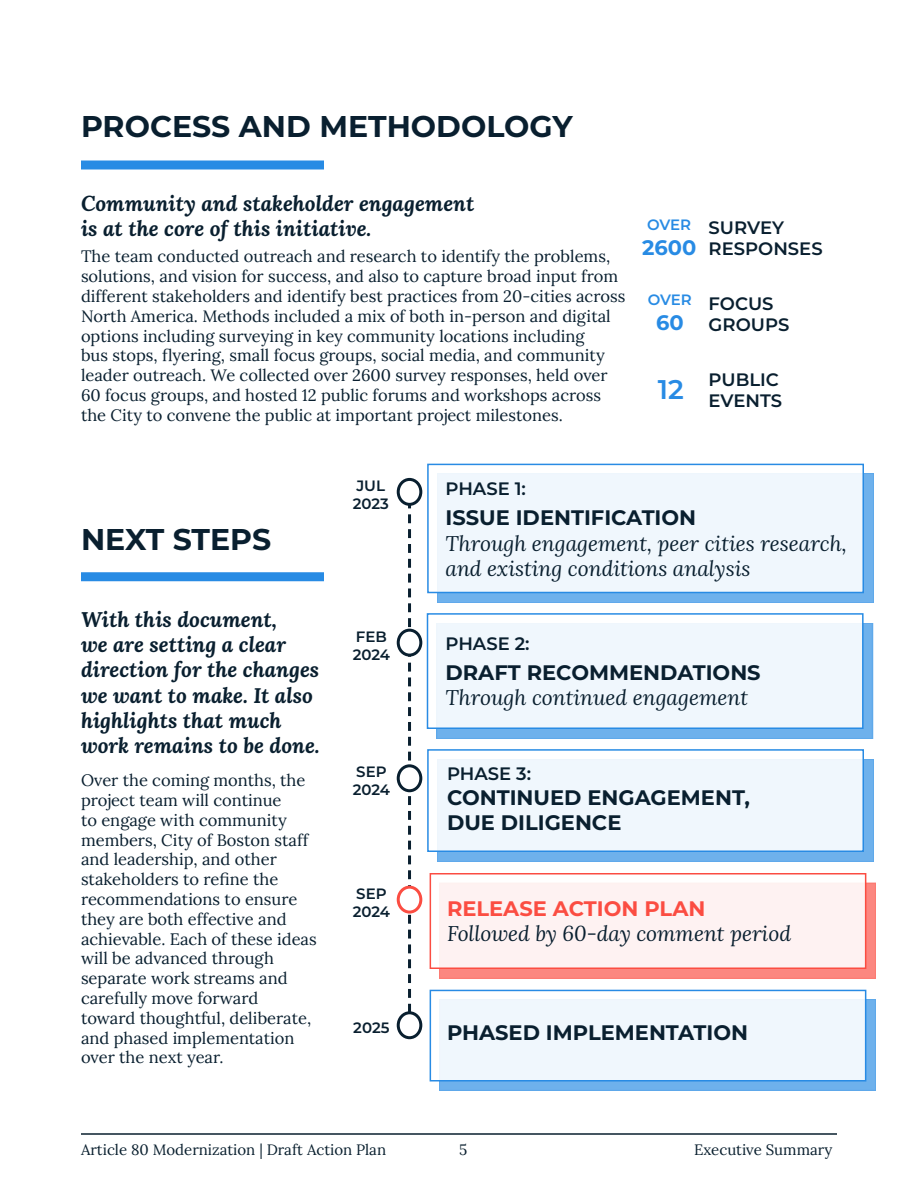
<style>
.page{position:relative;width:918px;height:1188px;background:#fff}
.page>*{position:absolute;margin:0;border:0;box-sizing:border-box;transform-origin:0 0}
.Body_text{font:700 30px "Montserrat";color:#091f2f}
.Body_text-2{font:600 27px "Montserrat";color:#288be4}
.Body_text-3{font:italic 21px/25.2px "Lora";color:#091f2f}
.Body_text-4{font:italic 700 21px/25.2px "Lora";color:#091f2f}
.Body_text-5{font:700 21px/25.2px "Montserrat";color:#091f2f}
.Body_text-6{font:700 21px "Montserrat";color:#288be4}
.Body_text-7{font:600 18px/21px "Montserrat";color:#091f2f}
.Body_text-8{font:16.5px/19.8px "Lora";color:#091f2f}
.t1{font:15px "Lora";color:#091f2e}
.Body_text-9{font:600 15px/18px "Montserrat";letter-spacing:-.005em;color:#091f2f}
.Body_text-10{font:600 15px "Montserrat";letter-spacing:-.015em;color:#288be4}
.s1{font-family:"Montserrat";font-weight:700;font-style:normal}
.s2{font-family:"Montserrat";font-weight:700;font-style:normal;color:#fb4d42}
</style>
<div class="page">
<svg style="left:408px;top:506px;width:3px;height:505px"></svg>
<div style="left:437px;top:473px;width:437px;height:130px;background:#288be4;opacity:.75"></div>
<div style="left:428px;top:464px;width:435px;height:129px;background:linear-gradient(to right,#f2f8fd,#f0f7fd)"></div>
<div style="left:427px;top:464px;width:437px;height:129px;border:2px solid #288be4"></div>
<div style="left:436px;top:623px;width:437px;height:116px;background:#6eb1ec"></div>
<div style="left:428px;top:614px;width:435px;height:114px;background:linear-gradient(to right,#f2f8fd,#f1f7fd)"></div>
<div style="left:427px;top:613px;width:437px;height:116px;border:2px solid #288be4"></div>
<div style="left:437px;top:759px;width:437px;height:103px;background:#6eb1ec"></div>
<div style="left:428px;top:750px;width:435px;height:101px;background:linear-gradient(to right,#f2f8fd,#f1f7fd)"></div>
<div style="left:427px;top:749px;width:437px;height:103px;border:2px solid #288be4"></div>
<div style="left:439px;top:999px;width:437px;height:92px;background:#6eb1ec"></div>
<div style="left:430px;top:990px;width:436px;height:91px;background:linear-gradient(to right,#f2f8fd,#f1f7fd)"></div>
<div style="left:430px;top:990px;width:436px;height:92px;border:2px solid #288be4"></div>
<div style="left:439px;top:882px;width:437px;height:97px;background:#fc8780"></div>
<div style="left:430px;top:874px;width:436px;height:94px;background:linear-gradient(to right,#fef4f4,#fef3f3)"></div>
<div style="left:430px;top:873px;width:436px;height:96px;border:2px solid #fb4d42"></div>
<hr style="left:81px;top:1133px;width:756px;height:2px;background:#091f2e">
<div style="left:81px;top:160px;width:243px;height:10px;background:#288be4"></div>
<div style="left:81px;top:572px;width:243px;height:9px;background:#288be4"></div>
<div style="left:397px;top:478px;width:25px;height:28px;border:3px solid #091f2f;border-radius:50%"></div>
<div style="left:398px;top:630px;width:23px;height:25px;background:#fff;border-radius:50%"></div>
<div style="left:397px;top:629px;width:25px;height:28px;border:3px solid #091f2f;border-radius:50%"></div>
<div style="left:398px;top:766px;width:23px;height:25px;background:#fff;border-radius:50%"></div>
<div style="left:397px;top:764px;width:25px;height:28px;border:3px solid #091f2f;border-radius:50%"></div>
<div style="left:398px;top:887px;width:23px;height:25px;background:#fff;border-radius:50%"></div>
<div style="left:397px;top:886px;width:25px;height:28px;border:3px solid #fb4d42;border-radius:50%"></div>
<div style="left:397px;top:1011px;width:25px;height:28px;border:3px solid #091f2f;border-radius:50%"></div>
<p class="Body_text" style="left:81px;top:105px;width:493px">PROCESS AND METHODOLOGY</p>
<p class="Body_text-4" style="left:81px;top:190px;width:395px">Community and stakeholder engagement is at the core of this initiative.</p>
<p class="Body_text-8" style="left:81px;top:246px;width:546px">The team conducted outreach and research to identify the problems, solutions, and vision for success, and also to capture broad input from different stakeholders and identify best practices from 20-cities across North America. Methods included a mix of both in-person and digital options including surveying in key community locations including<br>bus stops, flyering, small focus groups, social media, and community leader outreach. We collected over 2600 survey responses, held over 60 focus groups, and hosted 12 public forums and workshops across the City to convene the public at important project milestones.</p>
<p class="Body_text-10" style="left:647px;top:214px;width:46px">OVER</p>
<p class="Body_text-6" style="left:642px;top:232px;width:56px">2600</p>
<p class="Body_text-10" style="left:648px;top:289px;width:46px">OVER</p>
<p class="Body_text-6" style="left:656px;top:308px;width:29px">60</p>
<p class="Body_text-7" style="left:709px;top:217px;width:116px">SURVEY<br>RESPONSES</p>
<p class="Body_text-7" style="left:709px;top:292px;width:82px">FOCUS<br>GROUPS</p>
<p class="Body_text-2" style="left:658px;top:371px;width:28px">12</p>
<p class="Body_text-7" style="left:709px;top:368px;width:75px">PUBLIC<br>EVENTS</p>
<p class="Body_text" style="left:81px;top:518px;width:192px">NEXT STEPS</p>
<p class="Body_text-4" style="left:81px;top:606px;width:240px">With this document,<br>we are setting a clear direction for the changes we want to make. It also highlights that much work remains to be done.</p>
<p class="Body_text-8" style="left:81px;top:769px;width:237px">Over the coming months, the project team will continue<br>to engage with community members, City of Boston staff and leadership, and other stakeholders to refine the recommendations to ensure they are both effective and achievable. Each of these ideas will be advanced through separate work streams and carefully move forward toward thoughtful, deliberate, and phased implementation over the next year.</p>
<p class="Body_text-9" style="left:353px;top:476px;width:38px">JUL<br>2023</p>
<p class="Body_text-9" style="left:353px;top:627px;width:39px">FEB<br>2024</p>
<p class="Body_text-9" style="left:353px;top:762px;width:39px">SEP<br>2024</p>
<p class="Body_text-9" style="left:353px;top:884px;width:39px">SEP<br>2024</p>
<p class="Body_text-9" style="left:353px;top:1018px;width:38px">2025</p>
<p class="Body_text-7" style="left:446px;top:478px;width:82px">PHASE 1:</p>
<p class="Body_text-3" style="left:446px;top:505px;width:403px"><span class="s1">ISSUE IDENTIFICATION<br></span>Through engagement, peer cities research, and existing conditions analysis</p>
<p class="Body_text-7" style="left:446px;top:632px;width:86px">PHASE 2:</p>
<p class="Body_text-3" style="left:446px;top:660px;width:317px"><span class="s1">DRAFT RECOMMENDATIONS<br></span>Through continued engagement</p>
<p class="Body_text-7" style="left:447px;top:762px;width:86px">PHASE 3:</p>
<p class="Body_text-5" style="left:447px;top:784px;width:304px">CONTINUED ENGAGEMENT,<br>DUE DILIGENCE</p>
<p class="Body_text-3" style="left:447px;top:895px;width:346px"><span class="s2">RELEASE ACTION PLAN<br></span>Followed by 60-day comment period</p>
<p class="Body_text-5" style="left:447px;top:1019px;width:303px">PHASED IMPLEMENTATION</p>
<p class="t1" style="left:81px;top:1138px;width:307px">Article 80 Modernization | Draft Action Plan</p>
<p class="t1" style="left:459px;top:1138px;width:10px">5</p>
<p class="t1" style="left:694px;top:1138px;width:140px">Executive Summary</p>
</div>
